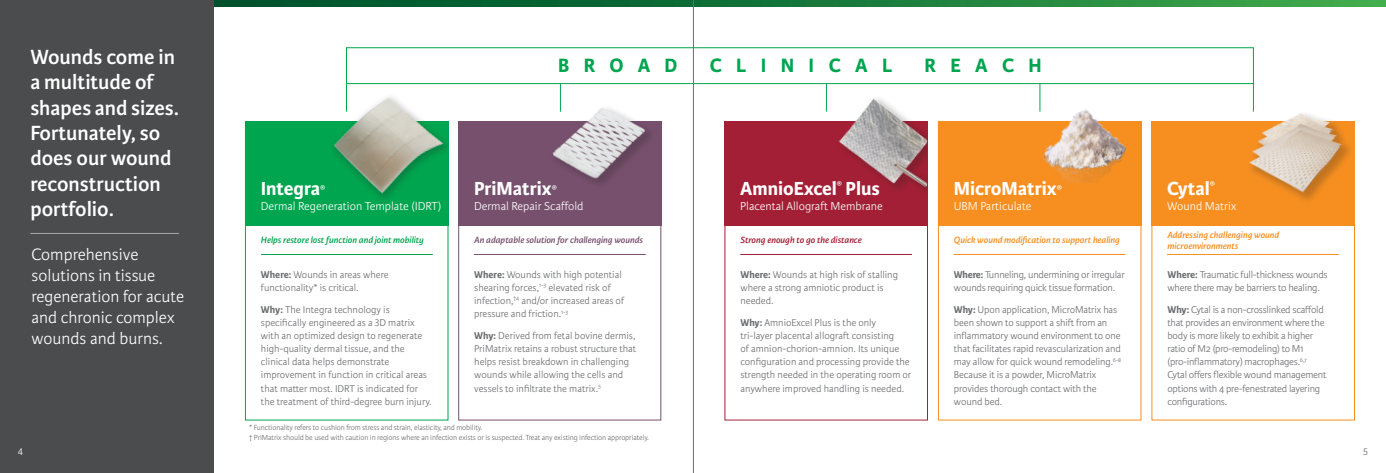
<style>
.page{position:relative;width:1386px;height:473px;background:#fff}
.page>*{position:absolute;margin:0;border:0;box-sizing:border-box;transform-origin:0 0}
.t1{font:600 21.88px/25.4px "Karmina Sans";color:#fff}
.t2{font:700 20.56px "Karmina Sans";letter-spacing:.7em;color:#00a54f}
.h3_Bold{font:700 20.12px "Karmina Sans";color:#fff}
.t3{font:300 17.5px/21px "Karmina Sans";color:#fff}
.h3_Bold-2{font:300 12.25px "Karmina Sans";color:#fff}
.t4{font:300 10.5px/13.1px "Karmina Sans";letter-spacing:-.01em;color:#6c6d70}
.Page{font:300 10.5px "Karmina Sans";color:#fff}
.t5{font:italic 600 9.62px/11.5px "Karmina Sans";color:#f68f20}
.t6{font:italic 600 9.62px "Karmina Sans";color:#00a54f}
.t7{font:italic 600 9.62px "Karmina Sans";color:#77506d}
.t8{font:italic 600 9.62px "Karmina Sans";color:#a31f35}
.Disclaimer{font:300 7.88px/9.6px "Karmina Sans";letter-spacing:-.01em;color:#6c6d70}
.s1{font-size:11.72px}
.s2{font-weight:700}
</style>
<div class="page">
<svg style="left:214px;top:0;width:1172px;height:7px;background:#19793a"></svg>
<div style="left:245px;top:122px;width:203px;height:104px;background:#00a54f"></div>
<div style="left:458px;top:122px;width:203px;height:104px;background:#77506d"></div>
<div style="left:724px;top:122px;width:204px;height:104px;background:#a31f35"></div>
<div style="left:938px;top:122px;width:203px;height:104px;background:#f68f20"></div>
<div style="left:1152px;top:122px;width:203px;height:104px;background:#f68f20"></div>
<div style="left:346px;top:47px;width:908px;height:37px;border:1px solid #00a54f"></div>
<svg style="left:560px;top:84px;width:1px;height:12px"></svg>
<svg style="left:826px;top:84px;width:1px;height:28px"></svg>
<svg style="left:1253px;top:84px;width:1px;height:21px"></svg>
<div style="left:245px;top:122px;width:203px;height:298px;border:1px solid #00a54f"></div>
<div style="left:458px;top:122px;width:203px;height:298px;border:1px solid #77506d"></div>
<div style="left:725px;top:122px;width:203px;height:298px;border:1px solid #a31f35"></div>
<div style="left:938px;top:122px;width:203px;height:298px;border:1px solid #f68f20"></div>
<div style="left:1152px;top:122px;width:203px;height:298px;border:1px solid #f68f20"></div>
<img style="left:318px;top:79px;width:135px;height:126px">
<img style="left:542px;top:96px;width:115px;height:88px">
<img style="left:827px;top:98px;width:100px;height:105px">
<img style="left:1030px;top:92px;width:111px;height:91px">
<div style="left:1246px;top:109px;width:108px;height:96px;background:#231f20;opacity:.25"></div>
<img style="left:1243px;top:105px;width:108px;height:98px">
<hr style="left:740px;top:254px;width:172px;height:1px;background:#a31f35">
<hr style="left:474px;top:254px;width:172px;height:1px;background:#77506d">
<hr style="left:261px;top:254px;width:172px;height:1px;background:#00a54f">
<hr style="left:954px;top:254px;width:171px;height:1px;background:#f68f20">
<hr style="left:1167px;top:254px;width:172px;height:1px;background:#f68f20">
<div style="left:0;top:0;width:214px;height:472px;background:#4b4c4d"></div>
<hr style="left:30px;top:233px;width:149px;height:1px;background:#a8a9ad">
<hr style="left:693px;top:0;width:1px;height:472px;background:#6c6d70">
<p class="t1" style="left:30px;top:44px;width:150px">Wounds come in a multitude of shapes and sizes.<br>Fortunately, so does our wound reconstruction portfolio.</p>
<p class="t3" style="left:32px;top:244px;width:154px">Comprehensive solutions in tissue regeneration for acute and chronic complex wounds and burns.</p>
<p class="Page" style="left:18px;top:445px;width:7px">4</p>
<p class="t2" style="left:558px;top:54px;width:121px">BROAD</p>
<p class="t2" style="left:710px;top:54px;width:184px">CLINICAL</p>
<p class="t2" style="left:924px;top:54px;width:119px">REACH</p>
<p class="h3_Bold" style="left:261px;top:177px;width:66px">Integra<span class="s1">®</span></p>
<p class="h3_Bold-2" style="left:261px;top:199px;width:182px">Dermal Regeneration Template (IDRT)</p>
<p class="h3_Bold" style="left:474px;top:177px;width:84px">PriMatrix<span class="s1">®</span></p>
<p class="h3_Bold-2" style="left:474px;top:199px;width:111px">Dermal Repair Scaffold</p>
<p class="h3_Bold" style="left:740px;top:177px;width:141px">AmnioExcel<sup>®</sup> Plus</p>
<p class="h3_Bold-2" style="left:740px;top:199px;width:144px">Placental Allograft Membrane</p>
<p class="h3_Bold" style="left:954px;top:177px;width:110px">MicroMatrix<span class="s1">®</span></p>
<p class="h3_Bold-2" style="left:954px;top:199px;width:79px">UBM Particulate</p>
<p class="h3_Bold" style="left:1167px;top:177px;width:49px">Cytal<sup>®</sup></p>
<p class="h3_Bold-2" style="left:1167px;top:199px;width:71px">Wound Matrix</p>
<p class="t6" style="left:261px;top:235px;width:164px">Helps restore lost function and joint mobility</p>
<p class="t7" style="left:474px;top:235px;width:170px">An adaptable solution for challenging wounds</p>
<p class="t8" style="left:740px;top:235px;width:123px">Strong enough to go the distance</p>
<p class="t5" style="left:954px;top:234px;width:168px">Quick wound modification to support healing</p>
<p class="t5" style="left:1167px;top:229px;width:113px">Addressing challenging wound microenvironments</p>
<p class="t4" style="left:261px;top:268px;width:129px"><span class="s2">Where:</span> Wounds in areas where functionality* is critical.</p>
<p class="t4" style="left:261px;top:303px;width:172px"><span class="s2">Why:</span> The Integra technology is specifically engineered as a 3D matrix with an optimized design to regenerate high-quality dermal tissue, and the clinical data helps demonstrate improvement in function in critical areas that matter most. IDRT is indicated for the treatment of third-degree burn injury.</p>
<p class="t4" style="left:474px;top:268px;width:151px"><span class="s2">Where:</span> Wounds with high potential shearing forces,<sup>1-3</sup> elevated risk of infection,<sup>†4</sup> and/or increased areas of pressure and friction.<sup>1-3</sup></p>
<p class="t4" style="left:474px;top:329px;width:164px"><span class="s2">Why:</span> Derived from fetal bovine dermis, PriMatrix retains a robust structure that helps resist breakdown in challenging wounds while allowing the cells and vessels to infiltrate the matrix.<sup>5</sup></p>
<p class="Disclaimer" style="left:249px;top:423px;width:401px">* Functionality refers to cushion from stress and strain, elasticity, and mobility.<br>† PriMatrix should be used with caution in regions where an infection exists or is suspected. Treat any existing infection appropriately.</p>
<p class="t4" style="left:740px;top:268px;width:159px"><span class="s2">Where:</span> Wounds at high risk of stalling where a strong amniotic product is needed.</p>
<p class="t4" style="left:740px;top:316px;width:172px"><span class="s2">Why:</span> AmnioExcel Plus is the only tri-layer placental allograft consisting<br>of amnion-chorion-amnion. Its unique configuration and processing provide the strength needed in the operating room or anywhere improved handling is needed.</p>
<p class="t4" style="left:954px;top:268px;width:172px"><span class="s2">Where:</span> Tunneling, undermining or irregular wounds requiring quick tissue formation.</p>
<p class="t4" style="left:954px;top:303px;width:169px"><span class="s2">Why:</span> Upon application, MicroMatrix has been shown to support a shift from an inflammatory wound environment to one that facilitates rapid revascularization and may allow for quick wound remodeling.<sup>6-8<br></sup>Because it is a powder, MicroMatrix provides thorough contact with the wound bed.</p>
<p class="t4" style="left:1167px;top:268px;width:162px"><span class="s2">Where:</span> Traumatic full-thickness wounds where there may be barriers to healing.</p>
<p class="t4" style="left:1167px;top:303px;width:161px"><span class="s2">Why:</span> Cytal is a non-crosslinked scaffold that provides an environment where the body is more likely to exhibit a higher ratio of M2 (pro-remodeling) to M1 (pro-inflammatory) macrophages.<sup>6,7<br></sup>Cytal offers flexible wound management options with 4 pre-fenestrated layering configurations.</p>
<p class="t4" style="left:1363px;top:445px;width:6px">5</p>
</div>
